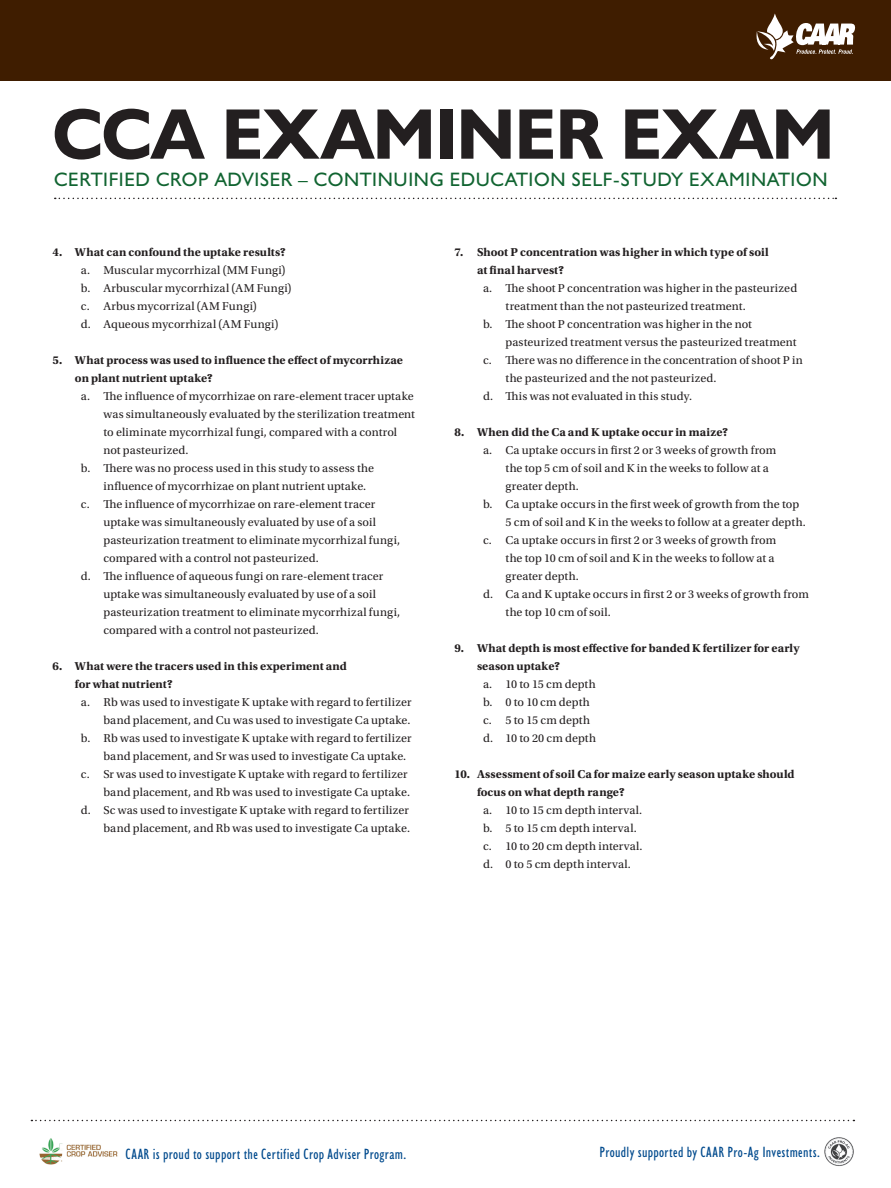
<style>
.page{position:relative;width:891px;height:1188px;background:#fff}
.page>*{position:absolute;margin:0;border:0;box-sizing:border-box;transform-origin:0 0}
._2014_Headline{font:700 72px "Humanist 521 BT";letter-spacing:-.01em;color:#231f20}
._2014_Eyebrow{font:19.5px "Humanist 521 BT";letter-spacing:.035em;color:#116431}
._2014_Eyebrow-2{font:condensed 15px "Humanist 521 BT";letter-spacing:.02em;color:#004a8d}
.NEW_BODYCOPY{font:12px/18px "Utopia Std";letter-spacing:.01em;color:#231f20}
.NEW_BODYCOPY-2{font:700 12px/18px "Utopia Std";letter-spacing:.005em;color:#231f20}
</style>
<div class="page">
<svg style="left:31px;top:1120px;width:823px;height:1px"></svg>
<img style="left:824px;top:1137px;width:30px;height:29px">
<img style="left:39px;top:1138px;width:79px;height:26px">
<div style="left:0;top:0;width:891px;height:81px;background:#3f1d00"></div>
<svg style="left:756px;top:13px;width:100px;height:47px"></svg>
<svg style="left:55px;top:198px;width:781px;height:1px"></svg>
<p class="_2014_Headline" style="left:52px;top:89px;width:784px">CCA EXAMINER EXAM</p>
<p class="_2014_Eyebrow" style="left:54px;top:167px;width:775px">CERTIFIED CROP ADVISER – CONTINUING EDUCATION SELF-STUDY EXAMINATION</p>
<p class="NEW_BODYCOPY-2" style="left:52px;top:243px;width:235px">4. What can confound the uptake results?</p>
<p class="NEW_BODYCOPY" style="left:81px;top:261px;width:206px">a. Muscular mycorrhizal (MM Fungi)</p>
<p class="NEW_BODYCOPY" style="left:81px;top:279px;width:212px">b. Arbuscular mycorrhizal (AM Fungi)</p>
<p class="NEW_BODYCOPY" style="left:81px;top:297px;width:177px">c. Arbus mycorrizal (AM Fungi)</p>
<p class="NEW_BODYCOPY" style="left:81px;top:315px;width:199px">d. Aqueous mycorrhizal (AM Fungi)</p>
<p class="NEW_BODYCOPY-2" style="left:75px;top:351px;width:329px;text-indent:-22px">5. What process was used to influence the effect of mycorrhizae on plant nutrient uptake?</p>
<p class="NEW_BODYCOPY" style="left:103px;top:387px;width:313px;text-indent:-23px">a. The influence of mycorrhizae on rare-element tracer uptake was simultaneously evaluated by the sterilization treatment to eliminate mycorrhizal fungi, compared with a control not pasteurized.</p>
<p class="NEW_BODYCOPY" style="left:103px;top:459px;width:272px;text-indent:-23px">b. There was no process used in this study to assess the influence of mycorrhizae on plant nutrient uptake.</p>
<p class="NEW_BODYCOPY" style="left:103px;top:495px;width:298px;text-indent:-23px">c. The influence of mycorrhizae on rare-element tracer uptake was simultaneously evaluated by use of a soil pasteurization treatment to eliminate mycorrhizal fungi, compared with a control not pasteurized.</p>
<p class="NEW_BODYCOPY" style="left:103px;top:567px;width:298px;text-indent:-23px">d. The influence of aqueous fungi on rare-element tracer uptake was simultaneously evaluated by use of a soil pasteurization treatment to eliminate mycorrhizal fungi, compared with a control not pasteurized.</p>
<p class="NEW_BODYCOPY-2" style="left:75px;top:657px;width:273px;text-indent:-22px">6. What were the tracers used in this experiment and for what nutrient?</p>
<p class="NEW_BODYCOPY" style="left:81px;top:693px;width:332px;text-align:right">a. Rb was used to investigate K uptake with regard to fertilizer band placement, and Cu was used to investigate Ca uptake.</p>
<p class="NEW_BODYCOPY" style="left:103px;top:729px;width:310px;text-indent:-23px">b. Rb was used to investigate K uptake with regard to fertilizer band placement, and Sr was used to investigate Ca uptake.</p>
<p class="NEW_BODYCOPY" style="left:81px;top:765px;width:331px;text-align:right">c. Sr was used to investigate K uptake with regard to fertilizer band placement, and Rb was used to investigate Ca uptake.</p>
<p class="NEW_BODYCOPY" style="left:81px;top:801px;width:331px;text-align:right">d. Sc was used to investigate K uptake with regard to fertilizer band placement, and Rb was used to investigate Ca uptake.</p>
<p class="NEW_BODYCOPY-2" style="left:477px;top:243px;width:293px;text-indent:-22px">7. Shoot P concentration was higher in which type of soil at final harvest?</p>
<p class="NEW_BODYCOPY" style="left:506px;top:279px;width:293px;text-indent:-22px">a. The shoot P concentration was higher in the pasteurized treatment than the not pasteurized treatment.</p>
<p class="NEW_BODYCOPY" style="left:506px;top:315px;width:293px;text-indent:-22px">b. The shoot P concentration was higher in the not pasteurized treatment versus the pasteurized treatment</p>
<p class="NEW_BODYCOPY" style="left:506px;top:351px;width:299px;text-indent:-22px">c. There was no difference in the concentration of shoot P in the pasteurized and the not pasteurized.</p>
<p class="NEW_BODYCOPY" style="left:483px;top:387px;width:211px">d. This was not evaluated in this study.</p>
<p class="NEW_BODYCOPY-2" style="left:454px;top:423px;width:275px">8. When did the Ca and K uptake occur in maize?</p>
<p class="NEW_BODYCOPY" style="left:506px;top:441px;width:272px;text-indent:-22px">a. Ca uptake occurs in first 2 or 3 weeks of growth from the top 5 cm of soil and K in the weeks to follow at a greater depth.</p>
<p class="NEW_BODYCOPY" style="left:506px;top:495px;width:302px;text-indent:-22px">b. Ca uptake occurs in the first week of growth from the top<br>5 cm of soil and K in the weeks to follow at a greater depth.</p>
<p class="NEW_BODYCOPY" style="left:506px;top:531px;width:272px;text-indent:-22px">c. Ca uptake occurs in first 2 or 3 weeks of growth from the top 10 cm of soil and K in the weeks to follow at a greater depth.</p>
<p class="NEW_BODYCOPY" style="left:506px;top:585px;width:305px;text-indent:-22px">d. Ca and K uptake occurs in first 2 or 3 weeks of growth from the top 10 cm of soil.</p>
<p class="NEW_BODYCOPY-2" style="left:477px;top:639px;width:324px;text-indent:-22px">9. What depth is most effective for banded K fertilizer for early season uptake?</p>
<p class="NEW_BODYCOPY" style="left:483px;top:675px;width:114px">a. 10 to 15 cm depth</p>
<p class="NEW_BODYCOPY" style="left:483px;top:693px;width:108px">b. 0 to 10 cm depth</p>
<p class="NEW_BODYCOPY" style="left:483px;top:711px;width:109px">c. 5 to 15 cm depth</p>
<p class="NEW_BODYCOPY" style="left:483px;top:729px;width:115px">d. 10 to 20 cm depth</p>
<p class="NEW_BODYCOPY-2" style="left:477px;top:765px;width:319px;text-indent:-22px">10. Assessment of soil Ca for maize early season uptake should focus on what depth range?</p>
<p class="NEW_BODYCOPY" style="left:483px;top:801px;width:161px">a. 10 to 15 cm depth interval.</p>
<p class="NEW_BODYCOPY" style="left:483px;top:819px;width:155px">b. 5 to 15 cm depth interval.</p>
<p class="NEW_BODYCOPY" style="left:483px;top:837px;width:161px">c. 10 to 20 cm depth interval.</p>
<p class="NEW_BODYCOPY" style="left:483px;top:855px;width:149px">d. 0 to 5 cm depth interval.</p>
<p class="_2014_Eyebrow-2" style="left:126px;top:1145px;width:282px">CAAR is proud to support the Certified Crop Adviser Program.</p>
<p class="_2014_Eyebrow-2" style="left:600px;top:1144px;width:222px">Proudly supported by CAAR Pro-Ag Investments.</p>
</div>
